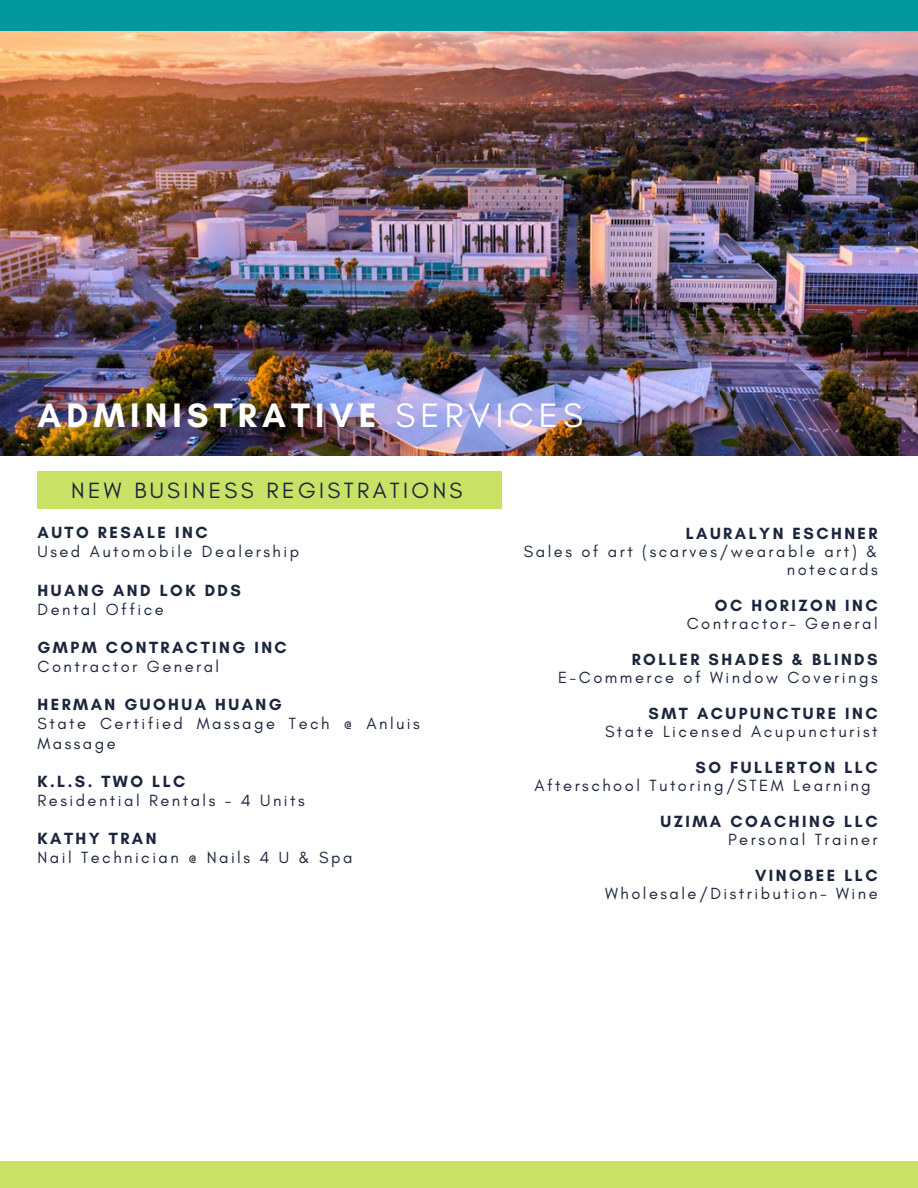
<style>
.page{position:relative;width:918px;height:1188px;background:#fff}
.page>*{position:absolute;margin:0;border:0;box-sizing:border-box;transform-origin:0 0}
.t1{font:700 34.5px "Glacial Indifference";letter-spacing:.15em;color:#fff}
.t2{font:22.5px "Glacial Indifference";letter-spacing:.15em;color:#1b253c}
.t3{font:16.5px/19.2px "Glacial Indifference";letter-spacing:.15em;color:#1b253c}
.t4{font:700 16.5px "Glacial Indifference";letter-spacing:.15em;color:#1b253c}
.s1{font-weight:400}
</style>
<div class="page">
<div style="left:0;top:0;width:918px;height:31px;background:#03989e"></div>
<div style="left:0;top:1161px;width:918px;height:27px;background:#c9e265"></div>
<div style="left:38px;top:472px;width:464px;height:37px;background:#c9e265"></div>
<img style="left:0;top:31px;width:918px;height:424px">
<p class="t1" style="left:38px;top:394px;width:547px">ADMINISTRATIVE <span class="s1">SERVICES</span></p>
<p class="t2" style="left:71px;top:476px;width:393px">NEW BUSINESS REGISTRATIONS</p>
<p class="t4" style="left:38px;top:523px;width:172px">AUTO RESALE INC</p>
<p class="t3" style="left:38px;top:542px;width:263px">Used Automobile Dealership</p>
<p class="t4" style="left:38px;top:580px;width:205px">HUANG AND LOK DDS</p>
<p class="t3" style="left:38px;top:599px;width:128px">Dental Office</p>
<p class="t4" style="left:38px;top:637px;width:251px">GMPM CONTRACTING INC</p>
<p class="t3" style="left:38px;top:657px;width:183px">Contractor General</p>
<p class="t4" style="left:38px;top:695px;width:246px">HERMAN GUOHUA HUANG</p>
<p class="t3" style="left:38px;top:714px;width:384px">State Certified Massage Tech @ Anluis<br>Massage</p>
<p class="t4" style="left:38px;top:771px;width:150px">K.L.S. TWO LLC</p>
<p class="t3" style="left:38px;top:791px;width:269px">Residential Rentals - 4 Units</p>
<p class="t4" style="left:38px;top:829px;width:121px">KATHY TRAN</p>
<p class="t3" style="left:38px;top:848px;width:317px">Nail Technician @ Nails 4 U &amp; Spa</p>
<p class="t4" style="left:686px;top:523px;width:193px">LAURALYN ESCHNER</p>
<p class="t3" style="left:524px;top:542px;width:355px;line-height:18px;text-align:right">Sales of art (scarves/wearable art) &amp; notecards</p>
<p class="t4" style="left:715px;top:595px;width:164px">OC HORIZON INC</p>
<p class="t3" style="left:687px;top:613px;width:192px">Contractor- General</p>
<p class="t4" style="left:632px;top:649px;width:247px">ROLLER SHADES &amp; BLINDS</p>
<p class="t3" style="left:558px;top:667px;width:321px">E-Commerce of Window Coverings</p>
<p class="t4" style="left:649px;top:703px;width:231px">SMT ACUPUNCTURE INC</p>
<p class="t3" style="left:605px;top:721px;width:274px">State Licensed Acupuncturist</p>
<p class="t4" style="left:696px;top:757px;width:184px">SO FULLERTON LLC</p>
<p class="t3" style="left:535px;top:775px;width:338px">Afterschool Tutoring/STEM Learning</p>
<p class="t4" style="left:660px;top:811px;width:219px">UZIMA COACHING LLC</p>
<p class="t3" style="left:728px;top:829px;width:151px">Personal Trainer</p>
<p class="t4" style="left:755px;top:865px;width:124px">VINOBEE LLC</p>
<p class="t3" style="left:605px;top:883px;width:274px">Wholesale/Distribution- Wine</p>
</div>
